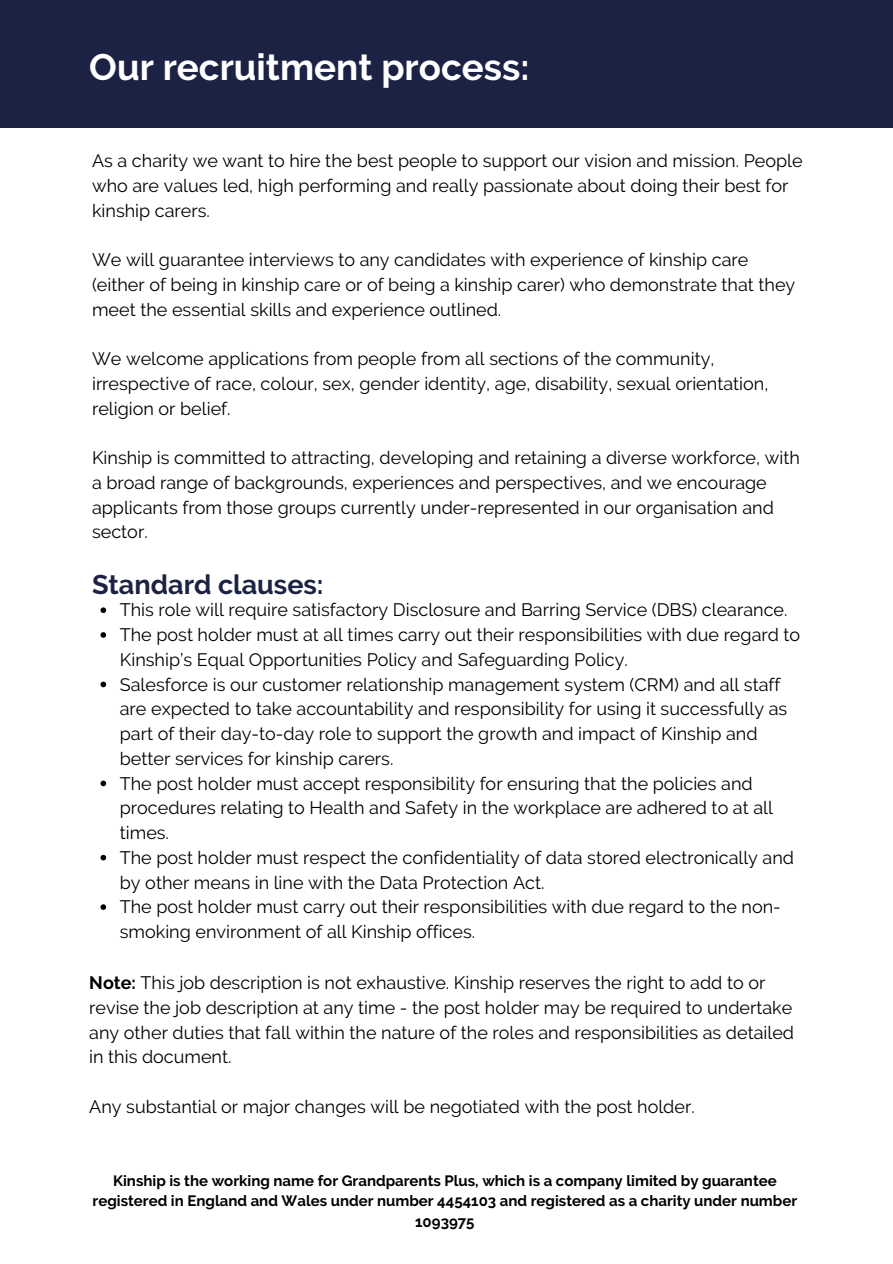
<style>
.page{position:relative;width:893px;height:1264px;background:#fff}
.page>*{position:absolute;margin:0;border:0;box-sizing:border-box;transform-origin:0 0}
.t1{font:700 36.75px "Raleway";color:#fff}
.t2{font:700 27px "Raleway";color:#1c2243}
.t3{font:18px/24.8px "Raleway";color:#000}
.t4{font:700 15px/20.2px "Raleway";color:#000;text-align:center}
.s1{font-weight:700}
</style>
<div class="page">
<div style="left:0;top:0;width:892px;height:128px;background:#1c2243"></div>
<svg style="left:100px;top:607px;width:6px;height:6px"></svg>
<svg style="left:100px;top:632px;width:6px;height:5px"></svg>
<svg style="left:100px;top:681px;width:6px;height:6px"></svg>
<svg style="left:100px;top:780px;width:6px;height:6px"></svg>
<svg style="left:100px;top:854px;width:6px;height:6px"></svg>
<svg style="left:100px;top:904px;width:6px;height:5px"></svg>
<p class="t1" style="left:89px;top:45px;width:441px">Our recruitment process:</p>
<p class="t3" style="left:92px;top:149px;width:712px">As a charity we want to hire the best people to support our vision and mission. People who are values led, high performing and really passionate about doing their best for kinship carers.</p>
<p class="t3" style="left:92px;top:247px;width:704px">We will guarantee interviews to any candidates with experience of kinship care (either of being in kinship care or of being a kinship carer) who demonstrate that they meet the essential skills and experience outlined.</p>
<p class="t3" style="left:92px;top:346px;width:677px">We welcome applications from people from all sections of the community, irrespective of race, colour, sex, gender identity, age, disability, sexual orientation, religion or belief.</p>
<p class="t3" style="left:92px;top:445px;width:709px">Kinship is committed to attracting, developing and retaining a diverse workforce, with a broad range of backgrounds, experiences and perspectives, and we encourage applicants from those groups currently under-represented in our organisation and sector.</p>
<p class="t2" style="left:92px;top:568px;width:233px">Standard clauses:</p>
<p class="t3" style="left:120px;top:597px;width:669px">This role will require satisfactory Disclosure and Barring Service (DBS) clearance.</p>
<p class="t3" style="left:120px;top:622px;width:682px">The post holder must at all times carry out their responsibilities with due regard to<br>Kinship’s Equal Opportunities Policy and Safeguarding Policy.</p>
<p class="t3" style="left:120px;top:672px;width:669px">Salesforce is our customer relationship management system (CRM) and all staff are expected to take accountability and responsibility for using it successfully as part of their day-to-day role to support the growth and impact of Kinship and better services for kinship carers.</p>
<p class="t3" style="left:120px;top:770px;width:654px">The post holder must accept responsibility for ensuring that the policies and procedures relating to Health and Safety in the workplace are adhered to at all times.</p>
<p class="t3" style="left:120px;top:845px;width:675px">The post holder must respect the confidentiality of data stored electronically and by other means in line with the Data Protection Act.</p>
<p class="t3" style="left:120px;top:894px;width:662px">The post holder must carry out their responsibilities with due regard to the non&shy;smoking environment of all Kinship offices.</p>
<p class="t3" style="left:89px;top:970px;width:706px"><span class="s1">Note:</span> This job description is not exhaustive. Kinship reserves the right to add to or revise the job description at any time - the post holder may be required to undertake any other duties that fall within the nature of the roles and responsibilities as detailed in this document.</p>
<p class="t3" style="left:89px;top:1093px;width:607px">Any substantial or major changes will be negotiated with the post holder.</p>
<p class="t4" style="left:93px;top:1170px;width:706px">Kinship is the working name for Grandparents Plus, which is a company limited by guarantee registered in England and Wales under number 4454103 and registered as a charity under number<br>1093975</p>
</div>
